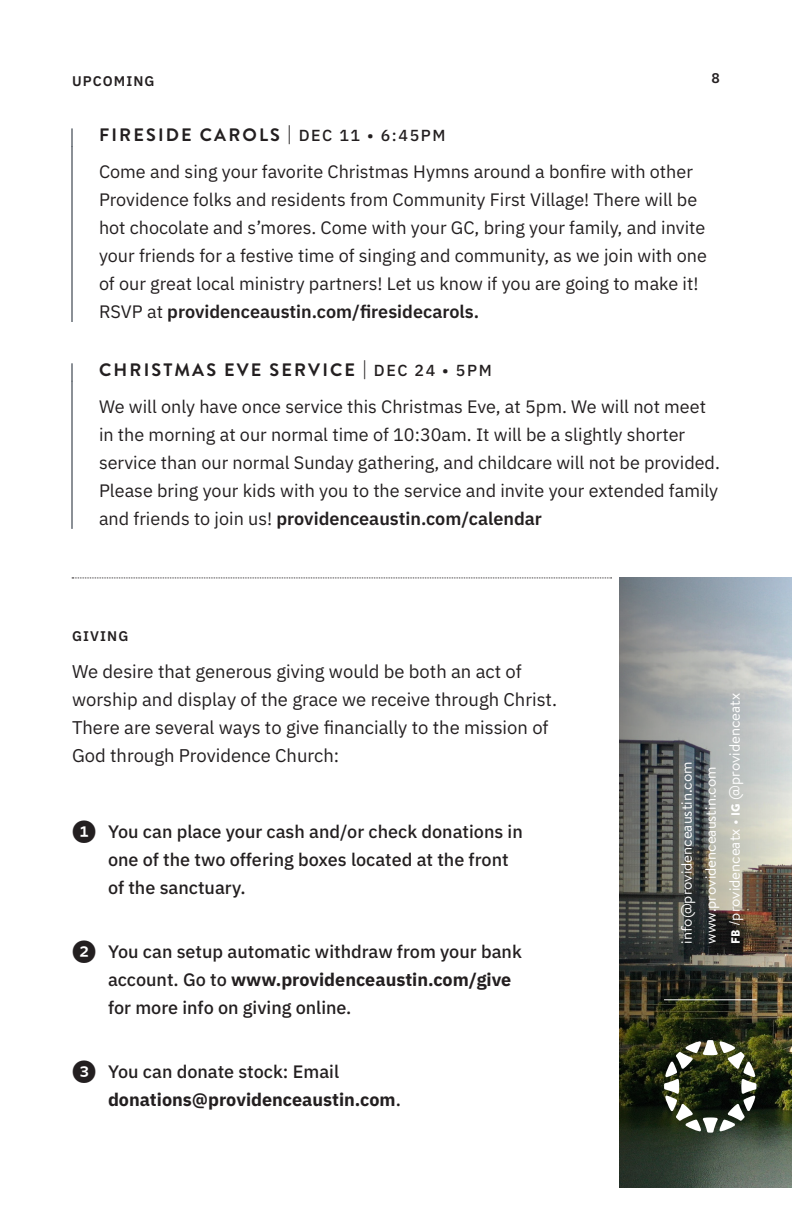
<style>
.page{position:relative;width:792px;height:1224px;background:#fff}
.page>*{position:absolute;margin:0;border:0;box-sizing:border-box;transform-origin:0 0}
.Body{font:18.4px/28px "IBM Plex Sans";color:#231f20}
.Upcoming_Body{font:18px/28px "IBM Plex Sans";color:#231f20}
.t1{font:500 18px/28px "IBM Plex Sans";color:#231f20}
.Upcoming_Title{font:700 18px "Brandon Grotesque";letter-spacing:.12em;color:#231f20}
.t2{font:700 18px/28px "IBM Plex Sans";color:#231f20}
.t3{font:15px/24px "Brandon Text";color:#fff}
.Page_Category{font:600 14px "IBM Plex Sans";letter-spacing:.08em;color:#231f20}
.s1{font-family:"IBM Plex Sans";font-weight:500;font-size:16px}
.s2{font-weight:600}
.s3{font-family:"Whitney Index Black Round Bd";font-weight:400;font-size:24px}
.s4{font-weight:700}
.s5{font-weight:500}
.s6{font-family:"Brandon Grotesque";font-weight:900;font-size:12px}
.s7{font-family:"Brandon Grotesque";font-size:16px}
</style>
<div class="page">
<img style="left:620px;top:577px;width:172px;height:611px">
<svg style="left:664px;top:1040px;width:93px;height:93px"></svg>
<hr style="left:664px;top:999px;width:93px;height:1px;background:#fff">
<svg style="left:72px;top:128px;width:1px;height:18px"></svg>
<hr style="left:72px;top:146px;width:1px;height:176px;background:#18222e">
<svg style="left:72px;top:363px;width:1px;height:18px"></svg>
<hr style="left:72px;top:381px;width:1px;height:148px;background:#18222e">
<svg style="left:72px;top:578px;width:540px;height:1px"></svg>
<p class="Page_Category" style="left:72px;top:70px;width:84px">UPCOMING</p>
<p class="Page_Category" style="left:712px;top:67px;width:10px">8</p>
<p class="Upcoming_Title" style="left:99px;top:122px;width:348px">FIRESIDE CAROLS | <span class="s1">DEC 11 • 6:45PM</span></p>
<p class="Upcoming_Body" style="left:99px;top:156px;width:609px">Come and sing your favorite Christmas Hymns around a bonfire with other Providence folks and residents from Community First Village! There will be hot chocolate and s’mores. Come with your GC, bring your family, and invite your friends for a festive time of singing and community, as we join with one of our great local ministry partners! Let us know if you are going to make it!<br>RSVP at <span class="s2">providenceaustin.com/firesidecarols.</span></p>
<p class="Upcoming_Title" style="left:99px;top:357px;width:394px">CHRISTMAS EVE SERVICE | <span class="s1">DEC 24 • 5PM</span></p>
<p class="Upcoming_Body" style="left:99px;top:391px;width:622px">We will only have once service this Christmas Eve, at 5pm. We will not meet in the morning at our normal time of 10:30am. It will be a slightly shorter service than our normal Sunday gathering, and childcare will not be provided.<br>Please bring your kids with you to the service and invite your extended family and friends to join us! <span class="s2">providenceaustin.com/calendar</span></p>
<p class="Page_Category" style="left:72px;top:625px;width:58px">GIVING</p>
<p class="Body" style="left:72px;top:656px;width:487px">We desire that generous giving would be both an act of worship and display of the grace we receive through Christ.<br>There are several ways to give financially to the mission of God through Providence Church:</p>
<p class="t1" style="left:108px;top:816px;width:416px;text-indent:-36px"><span class="s3">1</span> You can place your cash and/or check donations in one of the two offering boxes located at the front of the sanctuary.</p>
<p class="t1" style="left:108px;top:936px;width:415px;text-indent:-36px"><span class="s3">2</span> You can setup automatic withdraw from your bank account. Go to <span class="s4">www.providenceaustin.com/give </span>for more info on giving online.</p>
<p class="t2" style="left:108px;top:1056px;width:294px;text-indent:-36px"><span class="s3">3</span> <span class="s5">You can donate stock: Email </span>donations@providenceaustin.com<span class="s5">.</span></p>
<p class="t3" style="left:674px;top:944px;width:184px;rotate:-90deg">info@providenceaustin.com www.providenceaustin.com</p>
<p class="t3" style="left:722px;top:944px;width:252px;rotate:-90deg"><span class="s6">FB</span> /providenceatx <span class="s7">•</span> <span class="s6">IG</span> @providenceatx</p>
</div>
